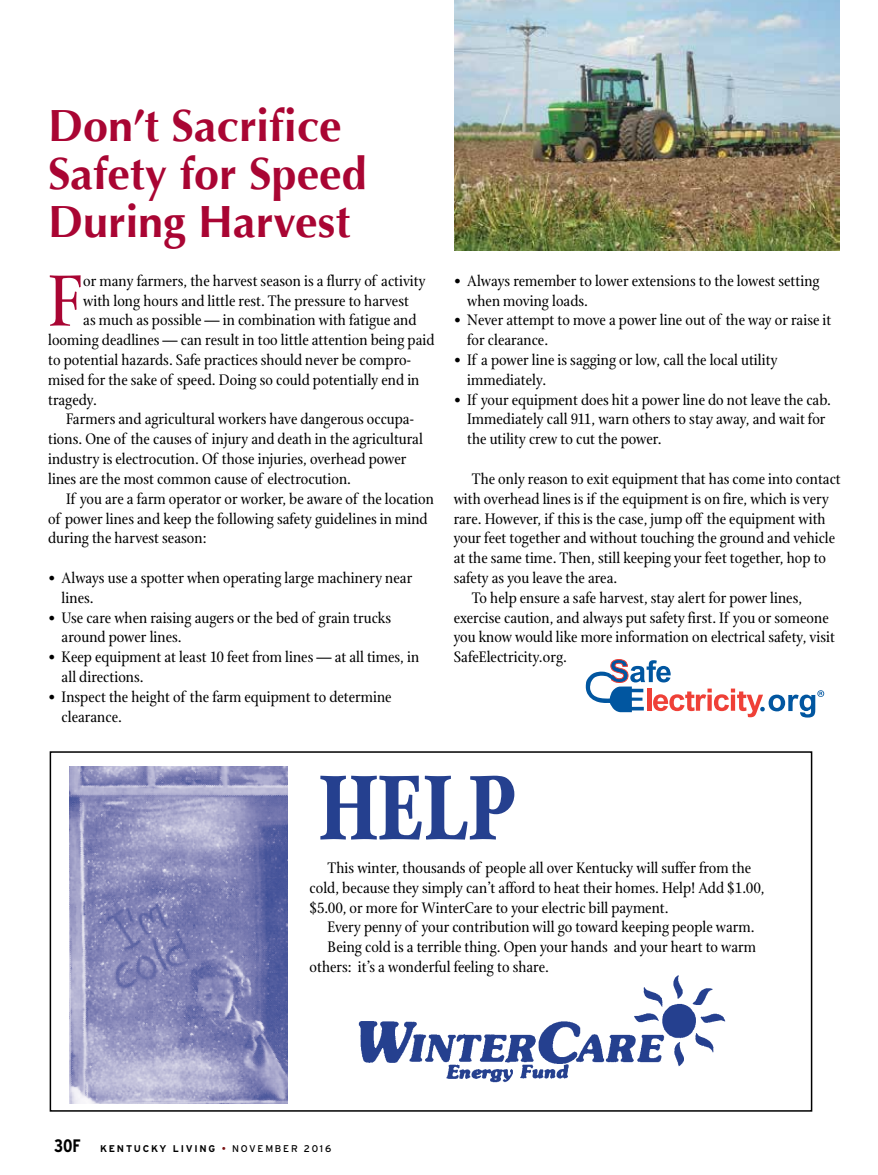
<style>
.page{position:relative;width:878px;height:1175px;background:#fff}
.page>*{position:absolute;margin:0;border:0;box-sizing:border-box;transform-origin:0 0}
.t1{font:700 99px "Stone Print";color:#25408f;scale:.83 1}
.t2{font:78.3px "Stone Print";color:#a90533}
.t3{font:700 45px/48px "Optima";color:#a90533}
.t4{font:700 condensed 18px "Interstate";color:#000}
.t5{font:16.5px/19.8px "Stone Print";color:#000}
.t6{font:700 9.75px "Interstate";letter-spacing:.18em;color:#000}
.s1{font-weight:400;color:#7a1315}
.s2{font-weight:400}
</style>
<div class="page">
<img style="left:454px;top:0;width:385px;height:250px">
<div style="left:50px;top:751px;width:762px;height:360px;border:2px solid #000"></div>
<img style="left:358px;top:975px;width:368px;height:108px">
<img style="left:69px;top:766px;width:218px;height:337px">
<svg style="left:585px;top:659px;width:239px;height:58px"></svg>
<h3 class="t3" style="left:48px;top:102px;width:320px">Don’t Sacrifice<br>Safety for Speed<br>During Harvest</h3>
<h2 class="t2" style="left:48px;top:256px;width:37px">F</h2>
<p class="t5" style="left:83px;top:271px;width:344px">or many farmers, the harvest season is a flurry of activity</p>
<p class="t5" style="left:83px;top:291px;width:327px">with long hours and little rest. The pressure to harvest</p>
<p class="t5" style="left:83px;top:310px;width:335px">as much as possible — in combination with fatigue and</p>
<p class="t5" style="left:48px;top:330px;width:388px">looming deadlines — can result in too little attention being paid</p>
<p class="t5" style="left:48px;top:350px;width:364px">to potential hazards. Safe practices should never be compro-</p>
<p class="t5" style="left:48px;top:370px;width:373px">mised for the sake of speed. Doing so could potentially end in</p>
<p class="t5" style="left:48px;top:390px;width:50px">tragedy.</p>
<p class="t5" style="left:66px;top:409px;width:349px">Farmers and agricultural workers have dangerous occupa-</p>
<p class="t5" style="left:48px;top:429px;width:376px">tions. One of the causes of injury and death in the agricultural</p>
<p class="t5" style="left:48px;top:449px;width:360px">industry is electrocution. Of those injuries, overhead power</p>
<p class="t5" style="left:48px;top:469px;width:304px">lines are the most common cause of electrocution.</p>
<p class="t5" style="left:66px;top:489px;width:369px">If you are a farm operator or worker, be aware of the location</p>
<p class="t5" style="left:48px;top:508px;width:381px">of power lines and keep the following safety guidelines in mind</p>
<p class="t5" style="left:48px;top:528px;width:160px">during the harvest season:</p>
<p class="t5" style="left:62px;top:568px;width:352px;text-indent:-13px">• Always use a spotter when operating large machinery near lines.</p>
<p class="t5" style="left:62px;top:607px;width:331px;text-indent:-13px">• Use care when raising augers or the bed of grain trucks around power lines.</p>
<p class="t5" style="left:62px;top:647px;width:359px;text-indent:-13px">• Keep equipment at least 10 feet from lines — at all times, in all directions.</p>
<p class="t5" style="left:62px;top:687px;width:331px;text-indent:-13px">• Inspect the height of the farm equipment to determine clearance.</p>
<p class="t5" style="left:467px;top:271px;width:354px;text-indent:-13px">• Always remember to lower extensions to the lowest setting when moving loads.</p>
<p class="t5" style="left:467px;top:310px;width:365px;text-indent:-13px">• Never attempt to move a power line out of the way or raise it for clearance.</p>
<p class="t5" style="left:467px;top:350px;width:312px;text-indent:-13px">• If a power line is sagging or low, call the local utility immediately.</p>
<p class="t5" style="left:467px;top:390px;width:365px;text-indent:-13px">• If your equipment does hit a power line do not leave the cab.<br>Immediately call 911, warn others to stay away, and wait for the utility crew to cut the power.</p>
<p class="t5" style="left:472px;top:469px;width:370px">The only reason to exit equipment that has come into contact</p>
<p class="t5" style="left:453px;top:489px;width:376px">with overhead lines is if the equipment is on fire, which is very</p>
<p class="t5" style="left:453px;top:508px;width:373px">rare. However, if this is the case, jump off the equipment with</p>
<p class="t5" style="left:453px;top:528px;width:383px">your feet together and without touching the ground and vehicle</p>
<p class="t5" style="left:453px;top:548px;width:374px">at the same time. Then, still keeping your feet together, hop to</p>
<p class="t5" style="left:453px;top:568px;width:165px">safety as you leave the area.</p>
<p class="t5" style="left:472px;top:588px;width:332px">To help ensure a safe harvest, stay alert for power lines,</p>
<p class="t5" style="left:453px;top:607px;width:376px">exercise caution, and always put safety first. If you or someone</p>
<p class="t5" style="left:453px;top:627px;width:383px">you know would like more information on electrical safety, visit</p>
<p class="t5" style="left:453px;top:647px;width:115px">SafeElectricity.org.</p>
<h1 class="t1" style="left:319px;top:749px;width:239px">HELP</h1>
<p class="t5" style="left:309px;top:858px;width:456px;text-indent:18px">This winter, thousands of people all over Kentucky will suffer from the cold, because they simply can’t afford to heat their homes. Help! Add $1.00, $5.00, or more for WinterCare to your electric bill payment.</p>
<p class="t5" style="left:327px;top:917px;width:428px">Every penny of your contribution will go toward keeping people warm.</p>
<p class="t5" style="left:327px;top:937px;width:430px">Being cold is a terrible thing. Open your hands and your heart to warm</p>
<p class="t5" style="left:309px;top:957px;width:241px">others: it’s a wonderful feeling to share.</p>
<p class="t4" style="left:54px;top:1136px;width:28px">30F</p>
<p class="t6" style="left:100px;top:1143px;width:233px">KENTUCKY LIVING <span class="s1">•</span> <span class="s2">NOVEMBER 2016</span></p>
<p class="t4" style="left:56px;top:1136px;width:19px">26</p>
<p class="t6" style="left:102px;top:1143px;width:232px">KENTUCKY LIVING <span class="s1">•</span> <span class="s2">NOVEMBER 2015</span></p>
</div>
